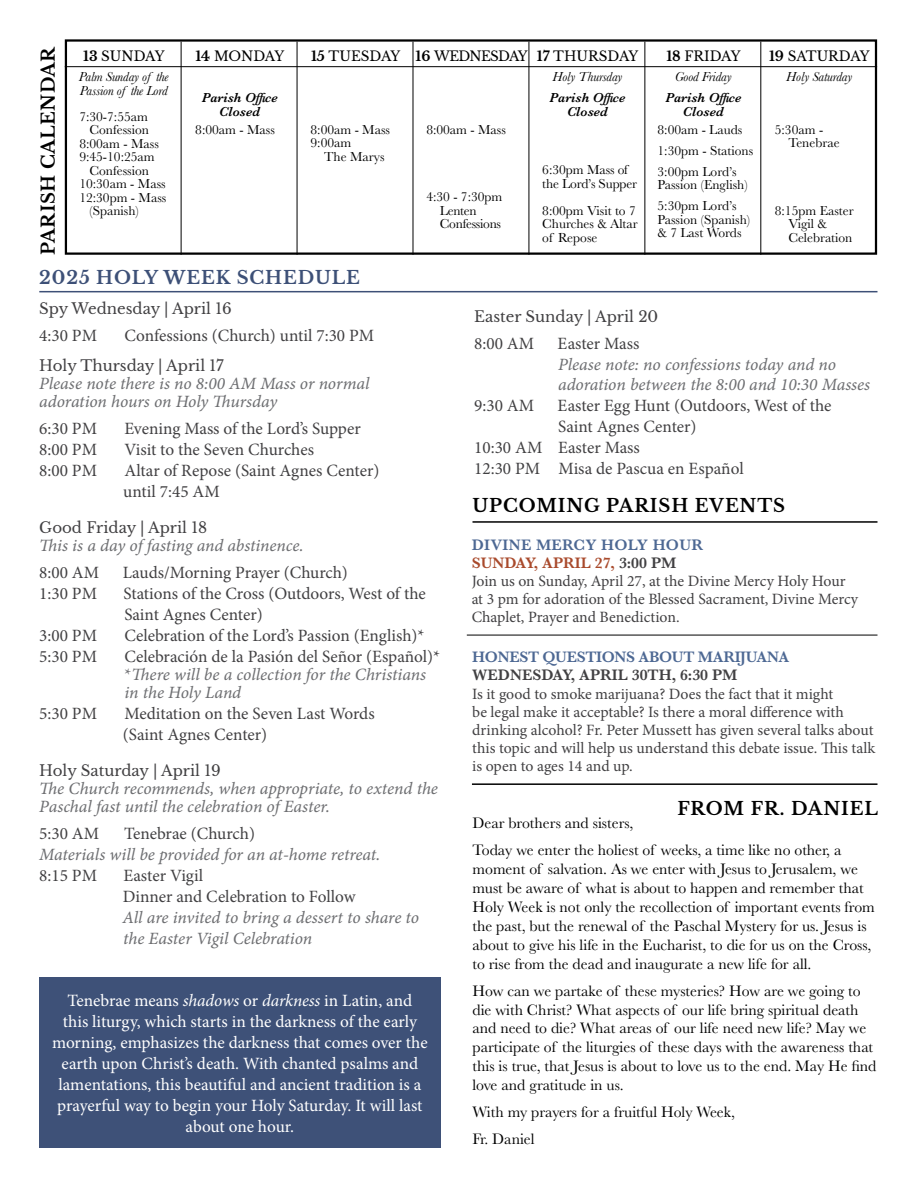
<style>
.page{position:relative;width:918px;height:1188px;background:#fff}
.page>*{position:absolute;margin:0;border:0;box-sizing:border-box;transform-origin:0 0}
.t1{font:700 18px "Libre Baskerville";letter-spacing:.05em;color:#000}
.t2{font:700 18px "Libre Baskerville";letter-spacing:.05em;color:#3d5077}
.t3{font:700 18px "Libre Baskerville";letter-spacing:.025em;color:#000}
.t4{font:17.25px/21px "Minion Pro";color:#414042}
.t5{font:17.25px/18px "Minion Pro It Capt";letter-spacing:-.005em;color:#6d6e71}
.t6{font:17.25px/21px "Minion Pro";letter-spacing:-.005em;color:#fff;text-align:center}
.t7{font:15.75px/18.9px "Baskerville";color:#000}
.t8{font:15.75px/18px "Minion Pro";color:#414042}
.t9{font:600 15.75px/18px "Baskerville";color:#4d6893}
.t10{font:600 15.75px "Baskerville";letter-spacing:-.02em;color:#4d6893}
.t11{font:600 15.75px "Baskerville";color:#414042}
.t12{font:15px "Libre Baskerville";color:#414042}
.t13{font:13.5px/13.5px "Baskerville";color:#000}
.t14{font:italic 13.5px/13.5px "Baskerville";letter-spacing:-.01em;color:#000}
.t15{font:13.5px "Libre Baskerville";letter-spacing:-.015em;color:#000}
.t16{font:italic 600 13.5px/13.5px "Baskerville";color:#000;text-align:center}
.t17{font:13.5px/13.5px "Baskerville";letter-spacing:-.02em;color:#000}
.s1{font-weight:700}
.s2{font-family:"Minion Pro"}
.s3{font-style:italic}
.s4{color:#a94a2c}
.s5{color:#414042}
</style>
<div class="page">
<div style="left:65px;top:39px;width:812px;height:216px;border:2px solid #000"></div>
<hr style="left:181px;top:42px;width:1px;height:213px;background:#000">
<hr style="left:297px;top:42px;width:1px;height:213px;background:#000">
<hr style="left:413px;top:42px;width:1px;height:213px;background:#000">
<hr style="left:65px;top:66px;width:812px;height:1px;background:#000">
<hr style="left:529px;top:42px;width:1px;height:213px;background:#000">
<hr style="left:644px;top:42px;width:1px;height:213px;background:#000">
<hr style="left:760px;top:42px;width:1px;height:213px;background:#000">
<hr style="left:472px;top:783px;width:406px;height:2px;background:#000">
<hr style="left:472px;top:521px;width:406px;height:2px;background:#000">
<hr style="left:39px;top:291px;width:838px;height:1px;background:#3d5077">
<div style="left:39px;top:977px;width:402px;height:171px;background:#3e5178"></div>
<hr style="left:467px;top:635px;width:411px;height:1px;background:#000">
<p class="t3" style="left:37px;top:255px;width:210px;rotate:-90deg">PARISH CALENDAR</p>
<p class="t15" style="left:83px;top:48px;width:83px"><span class="s1">13</span> SUNDAY</p>
<p class="t15" style="left:195px;top:48px;width:90px"><span class="s1">14</span> MONDAY</p>
<p class="t15" style="left:311px;top:48px;width:329px"><span class="s1">15</span> TUESDAY <span class="s1">16</span> WEDNESDAY <span class="s1">17</span> THURSDAY</p>
<p class="t15" style="left:666px;top:48px;width:76px"><span class="s1">18</span> FRIDAY</p>
<p class="t15" style="left:769px;top:48px;width:102px"><span class="s1">19</span> SATURDAY</p>
<p class="t14" style="left:552px;top:70px;width:72px">Holy Thursday</p>
<p class="t16" style="left:549px;top:91px;width:77px">Parish Office<br>Closed</p>
<p class="t14" style="left:79px;top:70px;width:91px">Palm Sunday of the<br>Passion of the Lord</p>
<p class="t14" style="left:675px;top:70px;width:58px">Good Friday</p>
<p class="t16" style="left:665px;top:91px;width:77px">Parish Office<br>Closed</p>
<p class="t14" style="left:786px;top:70px;width:68px">Holy Saturday</p>
<p class="t16" style="left:202px;top:91px;width:77px">Parish Office<br>Closed</p>
<p class="t13" style="left:79px;top:110px;width:70px">7:30-7:55am</p>
<p class="t13" style="left:89px;top:124px;width:61px">Confession</p>
<p class="t13" style="left:79px;top:137px;width:81px">8:00am - Mass</p>
<p class="t13" style="left:79px;top:151px;width:77px">9:45-10:25am</p>
<p class="t13" style="left:89px;top:164px;width:61px">Confession</p>
<p class="t13" style="left:79px;top:178px;width:88px">10:30am - Mass</p>
<p class="t13" style="left:79px;top:191px;width:89px">12:30pm - Mass</p>
<p class="t13" style="left:89px;top:205px;width:51px">(Spanish)</p>
<p class="t13" style="left:658px;top:119px;width:97px;line-height:21px">8:00am - Lauds<br>1:30pm - Stations<br>3:00pm Lord’s</p>
<p class="t13" style="left:658px;top:175px;width:92px;line-height:21px">Passion (English)<br>5:30pm Lord’s</p>
<p class="t13" style="left:658px;top:213px;width:94px">Passion (Spanish) &amp; 7 Last Words</p>
<p class="t13" style="left:788px;top:123px;width:53px;text-indent:-14px">5:30am -<br>Tenebrae</p>
<p class="t13" style="left:195px;top:123px;width:81px">8:00am - Mass</p>
<p class="t13" style="left:311px;top:123px;width:81px">8:00am - Mass<br>9:00am</p>
<p class="t13" style="left:324px;top:150px;width:62px">The Marys</p>
<p class="t13" style="left:426px;top:123px;width:81px">8:00am - Mass</p>
<p class="t13" style="left:542px;top:163px;width:96px">6:30pm Mass of the Lord’s Supper</p>
<p class="t13" style="left:542px;top:204px;width:97px">8:00pm Visit to 7<br>Churches &amp; Altar of Repose</p>
<p class="t17" style="left:440px;top:190px;width:64px;text-indent:-14px">4:30 - 7:30pm<br>Lenten<br>Confessions</p>
<p class="t13" style="left:788px;top:204px;width:67px;text-indent:-14px">8:15pm Easter<br>Vigil &amp;<br>Celebration</p>
<p class="t2" style="left:39px;top:267px;width:322px">2025 HOLY WEEK SCHEDULE</p>
<p class="t12" style="left:39px;top:299px;width:194px">Spy Wednesday | April 16</p>
<p class="t4" style="left:39px;top:325px;width:59px">4:30 PM</p>
<p class="t4" style="left:124px;top:325px;width:251px">Confessions (Church) until 7:30 PM</p>
<p class="t12" style="left:39px;top:356px;width:186px">Holy Thursday | April 17</p>
<p class="t5" style="left:39px;top:374px;width:332px">Please note there is no 8:00 AM Mass or normal adoration hours on Holy Thursday</p>
<p class="t4" style="left:39px;top:418px;width:59px">6:30 PM</p>
<p class="t4" style="left:124px;top:418px;width:238px">Evening Mass of the Lord’s Supper</p>
<p class="t4" style="left:39px;top:439px;width:59px">8:00 PM</p>
<p class="t4" style="left:124px;top:439px;width:191px">Visit to the Seven Churches</p>
<p class="t4" style="left:39px;top:460px;width:59px">8:00 PM</p>
<p class="t4" style="left:123px;top:460px;width:258px">Altar of Repose (Saint Agnes Center) until 7:45 AM</p>
<p class="t12" style="left:39px;top:518px;width:169px">Good Friday | April 18</p>
<p class="t5" style="left:39px;top:536px;width:266px">This is a day of fasting and abstinence.</p>
<p class="t4" style="left:39px;top:562px;width:61px">8:00 AM</p>
<p class="t4" style="left:123px;top:562px;width:227px">Lauds/Morning Prayer (Church)</p>
<p class="t4" style="left:39px;top:583px;width:59px">1:30 PM</p>
<p class="t4" style="left:123px;top:583px;width:304px">Stations of the Cross (Outdoors, West of the<br>Saint Agnes Center)</p>
<p class="t4" style="left:39px;top:625px;width:59px">3:00 PM</p>
<p class="t4" style="left:124px;top:625px;width:302px">Celebration of the Lord’s Passion (English)*</p>
<p class="t4" style="left:39px;top:646px;width:59px">5:30 PM</p>
<p class="t4" style="left:124px;top:646px;width:317px">Celebración de la Pasión del Señor (Español)*</p>
<p class="t5" style="left:125px;top:665px;width:303px"><span class="s2">*</span>There will be a collection for the Christians in the Holy Land</p>
<p class="t4" style="left:39px;top:703px;width:59px">5:30 PM</p>
<p class="t4" style="left:123px;top:703px;width:253px">Meditation on the Seven Last Words (Saint Agnes Center)</p>
<p class="t12" style="left:39px;top:761px;width:183px">Holy Saturday | April 19</p>
<p class="t5" style="left:39px;top:779px;width:400px">The Church recommends, when appropriate, to extend the<br>Paschal fast until the celebration of Easter.</p>
<p class="t4" style="left:39px;top:823px;width:61px">5:30 AM</p>
<p class="t4" style="left:124px;top:823px;width:132px">Tenebrae (Church)</p>
<p class="t5" style="left:39px;top:845px;width:343px">Materials will be provided for an at-home retreat.</p>
<p class="t4" style="left:39px;top:865px;width:59px">8:15 PM</p>
<p class="t4" style="left:123px;top:865px;width:234px">Easter Vigil<br>Dinner and Celebration to Follow</p>
<p class="t5" style="left:123px;top:907px;width:298px;line-height:21px">All are invited to bring a dessert to share to the Easter Vigil Celebration</p>
<p class="t6" style="left:52px;top:990px;width:377px">Tenebrae means <span class="s3">shadows</span> or <span class="s3">darkness</span> in Latin, and<br>this liturgy, which starts in the darkness of the early morning, emphasizes the darkness that comes over the earth upon Christ’s death. With chanted psalms and lamentations, this beautiful and ancient tradition is a prayerful way to begin your Holy Saturday. It will last about one hour.</p>
<p class="t12" style="left:474px;top:307px;width:186px">Easter Sunday | April 20</p>
<p class="t4" style="left:474px;top:333px;width:61px">8:00 AM</p>
<p class="t4" style="left:558px;top:333px;width:83px">Easter Mass</p>
<p class="t5" style="left:558px;top:353px;width:314px;line-height:21px">Please note: no confessions today and no adoration between the 8:00 and 10:30 Masses</p>
<p class="t4" style="left:474px;top:396px;width:61px">9:30 AM</p>
<p class="t4" style="left:558px;top:396px;width:275px">Easter Egg Hunt (Outdoors, West of the</p>
<p class="t4" style="left:558px;top:417px;width:140px">Saint Agnes Center)</p>
<p class="t4" style="left:474px;top:438px;width:167px">10:30 AM Easter Mass</p>
<p class="t4" style="left:474px;top:459px;width:271px">12:30 PM Misa de Pascua en Español</p>
<p class="t1" style="left:472px;top:495px;width:314px">UPCOMING PARISH EVENTS</p>
<p class="t9" style="left:472px;top:536px;width:233px">DIVINE MERCY HOLY HOUR<br><span class="s4">SUNDAY, APRIL 27,</span> <span class="s5">3:00 PM</span></p>
<p class="t8" style="left:472px;top:572px;width:388px">Join us on Sunday, April 27, at the Divine Mercy Holy Hour at 3 pm for adoration of the Blessed Sacrament, Divine Mercy<br>Chaplet, Prayer and Benediction.</p>
<p class="t10" style="left:472px;top:646px;width:319px">HONEST QUESTIONS ABOUT MARIJUANA</p>
<p class="t11" style="left:472px;top:664px;width:267px">WEDNESDAY, APRIL 30TH, 6:30 PM</p>
<p class="t8" style="left:472px;top:685px;width:405px">Is it good to smoke marijuana? Does the fact that it might<br>be legal make it acceptable? Is there a moral difference with drinking alcohol? Fr. Peter Mussett has given several talks about this topic and will help us understand this debate issue. This talk is open to ages 14 and up.</p>
<p class="t1" style="left:677px;top:798px;width:202px">FROM FR. DANIEL</p>
<p class="t7" style="left:472px;top:810px;width:371px;line-height:27px">Dear brothers and sisters,<br>Today we enter the holiest of weeks, a time like no other, a</p>
<p class="t7" style="left:472px;top:860px;width:404px">moment of salvation. As we enter with Jesus to Jerusalem, we must be aware of what is about to happen and remember that Holy Week is not only the recollection of important events from the past, but the renewal of the Paschal Mystery for us. Jesus is about to give his life in the Eucharist, to die for us on the Cross, to rise from the dead and inaugurate a new life for all.</p>
<p class="t7" style="left:472px;top:981px;width:405px">How can we partake of these mysteries? How are we going to die with Christ? What aspects of our life bring spiritual death and need to die? What areas of our life need new life? May we participate of the liturgies of these days with the awareness that this is true, that Jesus is about to love us to the end. May He find love and gratitude in us.</p>
<p class="t7" style="left:472px;top:1099px;width:264px;line-height:27px">With my prayers for a fruitful Holy Week,<br>Fr. Daniel</p>
</div>
